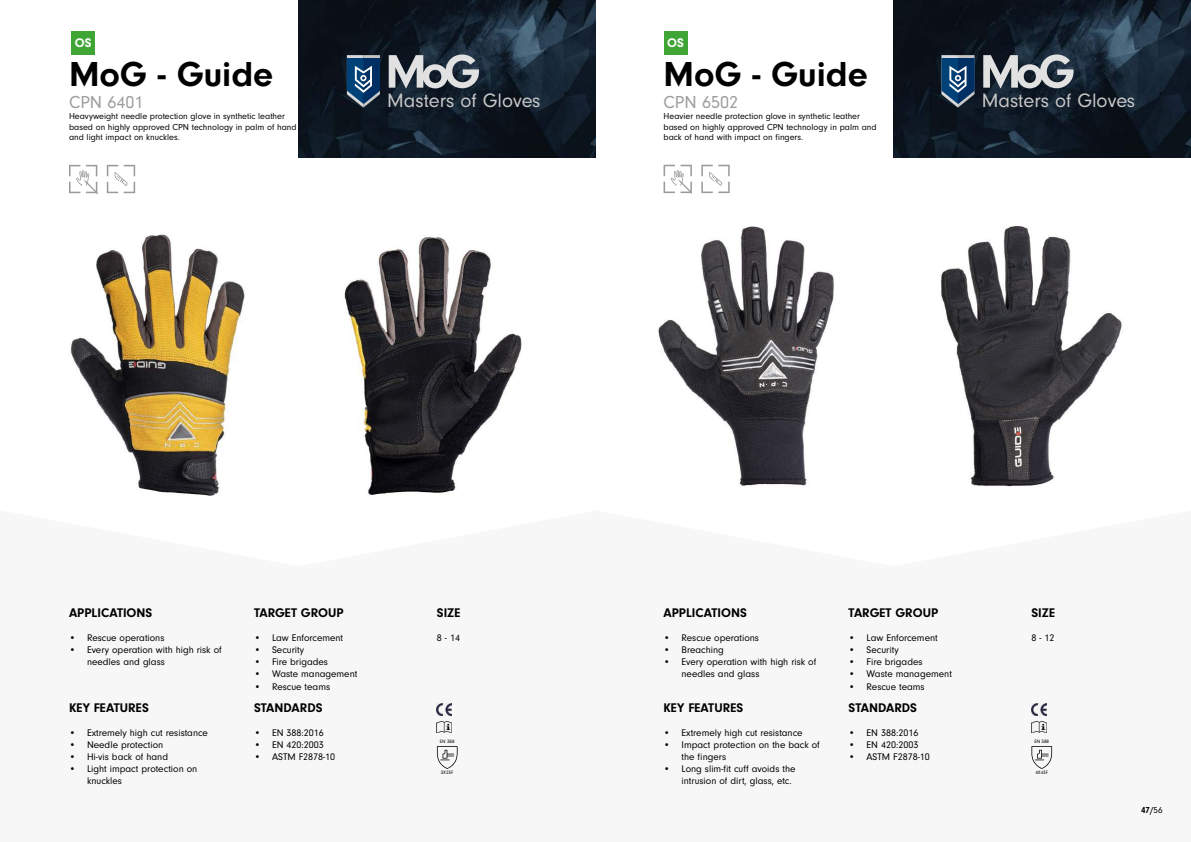
<style>
.page{position:relative;width:1191px;height:842px;background:#fff}
.page>*{position:absolute;margin:0;border:0;box-sizing:border-box;transform-origin:0 0}
.t1{font:700 36px "Neuzeit Gro";color:#000}
.t2{font:20.1px "Neuzeit Gro";color:#c6c6c6}
.t3{font:18px "Neuzeit Gro";color:#9d9d9c}
.t4{font:700 13px "Neuzeit Gro";color:#000}
.t5{font:700 13px "Neuzeit Gro";color:#fff}
.t6{font:10px/12px "Neuzeit Gro";color:#000}
.t7{font:9px/10.8px "Neuzeit Gro";color:#000}
.t8{font:700 9px "Neuzeit Gro";color:#000}
.t9{font:5px "Neuzeit Gro";color:#000}
.s1{font-weight:400}
</style>
<div class="page">
<img style="left:299px;top:0;width:296px;height:158px">
<div style="left:0;top:489px;width:595px;height:353px;background:#f7f7f7"></div>
<svg style="left:437px;top:746px;width:20px;height:23px"></svg>
<img style="left:893px;top:0;width:298px;height:158px">
<div style="left:595px;top:489px;width:596px;height:353px;background:#f7f7f7"></div>
<svg style="left:1031px;top:746px;width:21px;height:23px"></svg>
<svg style="left:347px;top:55px;width:33px;height:52px;background:#375c80"></svg>
<svg style="left:389px;top:54px;width:90px;height:35px;background:#7d848b"></svg>
<img style="left:437px;top:721px;width:15px;height:12px">
<img style="left:437px;top:703px;width:15px;height:12px">
<div style="left:71px;top:31px;width:24px;height:23px;background:#3fa535"></div>
<svg style="left:107px;top:165px;width:28px;height:28px"></svg>
<svg style="left:69px;top:165px;width:28px;height:28px"></svg>
<img style="left:71px;top:234px;width:174px;height:262px">
<img style="left:344px;top:237px;width:178px;height:258px">
<svg style="left:941px;top:55px;width:33px;height:52px;background:#375d80"></svg>
<svg style="left:983px;top:54px;width:90px;height:35px;background:#7d848b"></svg>
<img style="left:1031px;top:721px;width:15px;height:12px">
<img style="left:1031px;top:703px;width:15px;height:12px">
<div style="left:663px;top:31px;width:24px;height:23px;background:#3fa535"></div>
<svg style="left:701px;top:165px;width:28px;height:28px"></svg>
<svg style="left:663px;top:165px;width:29px;height:28px"></svg>
<img style="left:658px;top:226px;width:176px;height:260px">
<img style="left:940px;top:226px;width:182px;height:261px">
<h3 class="t5" style="left:75px;top:35px;width:18px">OS</h3>
<h1 class="t1" style="left:69px;top:54px;width:206px">MoG - Guide</h1>
<h3 class="t3" style="left:69px;top:92px;width:76px">CPN 6401</h3>
<p class="t7" style="left:69px;top:111px;width:229px">Heavyweight needle protection glove in synthetic leather based on highly approved CPN technology in palm of hand and light impact on knuckles.</p>
<h2 class="t2" style="left:387px;top:90px;width:155px">Masters of Gloves</h2>
<h3 class="t5" style="left:667px;top:35px;width:18px">OS</h3>
<h1 class="t1" style="left:663px;top:54px;width:206px">MoG - Guide</h1>
<h3 class="t3" style="left:663px;top:92px;width:76px">CPN 6502</h3>
<p class="t7" style="left:663px;top:111px;width:215px">Heavier needle protection glove in synthetic leather based on highly approved CPN technology in palm and back of hand with impact on fingers.</p>
<h2 class="t2" style="left:981px;top:90px;width:155px">Masters of Gloves</h2>
<h3 class="t4" style="left:69px;top:606px;width:85px">APPLICATIONS</h3>
<p class="t6" style="left:69px;top:632px;width:97px">• Rescue operations</p>
<p class="t6" style="left:87px;top:644px;width:136px;text-indent:-18px">• Every operation with high risk of needles and glass</p>
<h3 class="t4" style="left:69px;top:700px;width:81px">KEY FEATURES</h3>
<p class="t6" style="left:69px;top:727px;width:140px">• Extremely high cut resistance</p>
<p class="t6" style="left:69px;top:739px;width:96px">• Needle protection</p>
<p class="t6" style="left:69px;top:751px;width:101px">• Hi-vis back of hand</p>
<p class="t6" style="left:87px;top:763px;width:112px;text-indent:-18px">• Light impact protection on knuckles</p>
<h3 class="t4" style="left:254px;top:606px;width:91px">TARGET GROUP</h3>
<p class="t6" style="left:254px;top:632px;width:91px">• Law Enforcement</p>
<p class="t6" style="left:254px;top:644px;width:52px">• Security</p>
<p class="t6" style="left:254px;top:656px;width:75px">• Fire brigades</p>
<p class="t6" style="left:254px;top:668px;width:105px">• Waste management</p>
<p class="t6" style="left:254px;top:680px;width:78px">• Rescue teams</p>
<h3 class="t4" style="left:254px;top:700px;width:70px">STANDARDS</h3>
<p class="t6" style="left:254px;top:727px;width:71px">• EN 388:2016</p>
<p class="t6" style="left:254px;top:739px;width:71px">• EN 420:2003</p>
<p class="t6" style="left:254px;top:751px;width:83px">• ASTM F2878-10</p>
<h3 class="t4" style="left:437px;top:606px;width:25px">SIZE</h3>
<p class="t6" style="left:437px;top:632px;width:25px">8 - 14</p>
<p class="t9" style="left:440px;top:739px;width:16px">EN 388</p>
<p class="t9" style="left:441px;top:770px;width:14px">3X23F</p>
<h3 class="t4" style="left:663px;top:606px;width:85px">APPLICATIONS</h3>
<p class="t6" style="left:663px;top:632px;width:97px">• Rescue operations</p>
<p class="t6" style="left:663px;top:644px;width:62px">• Breaching</p>
<p class="t6" style="left:681px;top:656px;width:136px;text-indent:-18px">• Every operation with high risk of needles and glass</p>
<h3 class="t4" style="left:663px;top:700px;width:81px">KEY FEATURES</h3>
<p class="t6" style="left:663px;top:727px;width:140px">• Extremely high cut resistance</p>
<p class="t6" style="left:681px;top:739px;width:140px;text-indent:-18px">• Impact protection on the back of the fingers</p>
<p class="t6" style="left:681px;top:763px;width:115px;text-indent:-18px">• Long slim-fit cuff avoids the intrusion of dirt, glass, etc.</p>
<h3 class="t4" style="left:848px;top:606px;width:91px">TARGET GROUP</h3>
<p class="t6" style="left:848px;top:632px;width:91px">• Law Enforcement</p>
<p class="t6" style="left:848px;top:644px;width:52px">• Security</p>
<p class="t6" style="left:848px;top:656px;width:75px">• Fire brigades</p>
<p class="t6" style="left:848px;top:668px;width:105px">• Waste management</p>
<p class="t6" style="left:848px;top:680px;width:78px">• Rescue teams</p>
<h3 class="t4" style="left:848px;top:700px;width:70px">STANDARDS</h3>
<p class="t6" style="left:848px;top:727px;width:71px">• EN 388:2016</p>
<p class="t6" style="left:848px;top:739px;width:71px">• EN 420:2003</p>
<p class="t6" style="left:848px;top:751px;width:83px">• ASTM F2878-10</p>
<h3 class="t4" style="left:1031px;top:606px;width:25px">SIZE</h3>
<p class="t6" style="left:1031px;top:632px;width:25px">8 - 12</p>
<p class="t9" style="left:1034px;top:739px;width:16px">EN 388</p>
<p class="t9" style="left:1035px;top:770px;width:14px">4X43F</p>
<p class="t8" style="left:1141px;top:804px;width:23px">47/<span class="s1">56</span></p>
</div>
